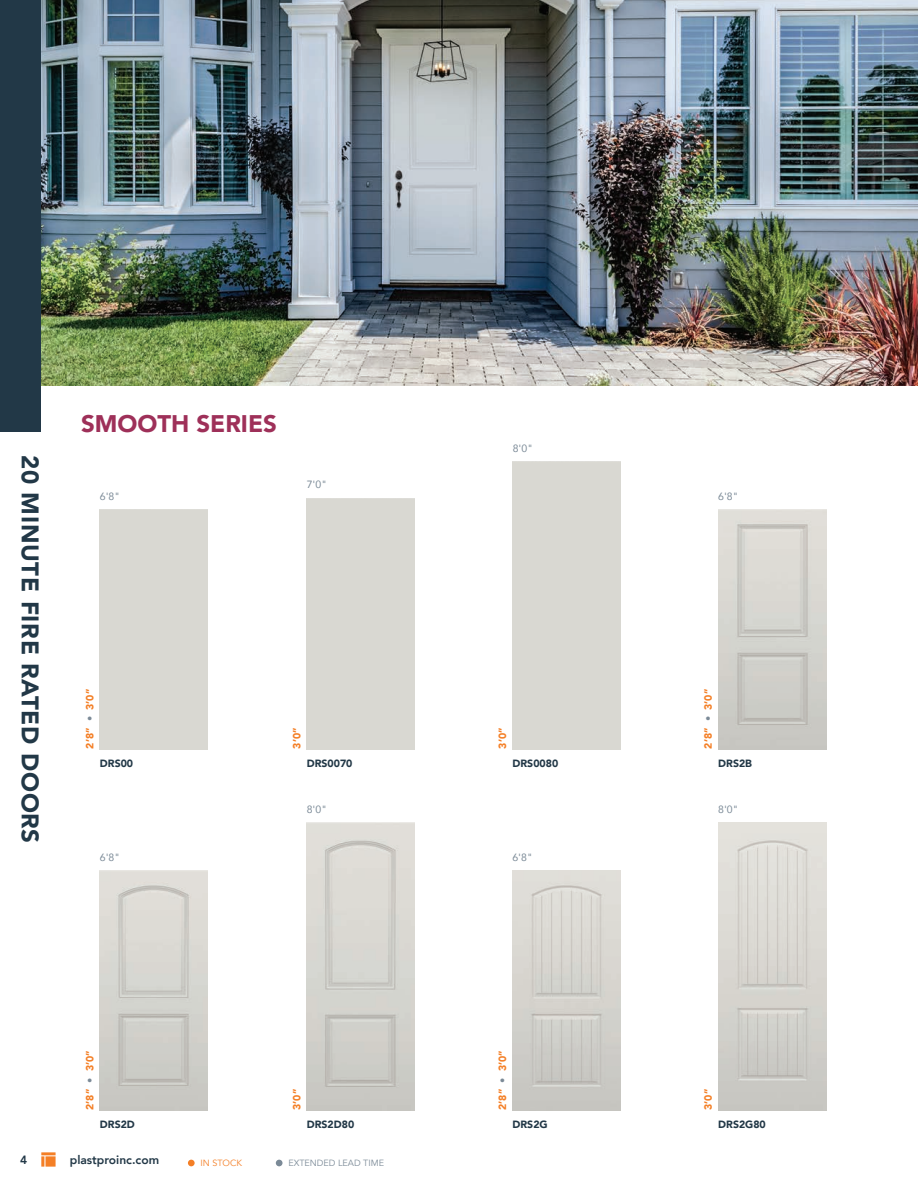
<style>
.page{position:relative;width:918px;height:1188px;background:#fff}
.page>*{position:absolute;margin:0;border:0;box-sizing:border-box;transform-origin:0 0}
.t1{font:900 24px "Avenir";letter-spacing:.03em;color:#223847}
.t2{font:900 24px "Avenir";color:#9e3059}
.t3{font:800 12px "Avenir";color:#223847}
.t4{font:900 10.5px "Avenir";color:#f47f26}
.t5{font:900 10.5px "Avenir";color:#223847}
.t6{font:10.5px "Avenir";color:#7b8a97}
.t7{font:9px "Avenir";color:#7b8a97}
.t8{font:9px "Avenir";color:#f47f26}
.s1{color:#7b8a97}
</style>
<div class="page">
<img style="left:40px;top:0;width:878px;height:385px">
<div style="left:188px;top:1160px;width:7px;height:6px;background:#f47f26;border-radius:50%"></div>
<div style="left:276px;top:1160px;width:7px;height:6px;background:#7b8a97;border-radius:50%"></div>
<div style="left:0;top:0;width:40px;height:432px;background:#223847"></div>
<img style="left:100px;top:871px;width:108px;height:240px">
<img style="left:512px;top:871px;width:108px;height:240px">
<img style="left:718px;top:510px;width:108px;height:240px">
<img style="left:307px;top:823px;width:108px;height:288px">
<img style="left:718px;top:823px;width:108px;height:288px">
<svg style="left:41px;top:1152px;width:15px;height:15px"></svg>
<h1 class="t1" style="left:51px;top:455px;width:390px;rotate:90deg">20 MINUTE FIRE RATED DOORS</h1>
<h1 class="t2" style="left:81px;top:403px;width:197px">SMOOTH SERIES</h1>
<p class="t6" style="left:100px;top:488px;width:22px">6'8"</p>
<p class="t6" style="left:307px;top:476px;width:22px">7'0"</p>
<p class="t4" style="left:81px;top:749px;width:61px;rotate:-90deg">2’8” <span class="s1">•</span> 3’0”</p>
<p class="t5" style="left:100px;top:754px;width:35px">DRS00</p>
<p class="t6" style="left:100px;top:849px;width:22px">6'8"</p>
<p class="t4" style="left:288px;top:749px;width:23px;rotate:-90deg">3’0”</p>
<p class="t5" style="left:307px;top:754px;width:47px">DRS0070</p>
<p class="t6" style="left:307px;top:801px;width:22px">8'0"</p>
<p class="t6" style="left:513px;top:440px;width:22px">8'0"</p>
<p class="t4" style="left:494px;top:749px;width:22px;rotate:-90deg">3’0”</p>
<p class="t5" style="left:513px;top:754px;width:47px">DRS0080</p>
<p class="t6" style="left:512px;top:849px;width:22px">6'8"</p>
<p class="t6" style="left:718px;top:488px;width:22px">6'8"</p>
<p class="t4" style="left:699px;top:749px;width:61px;rotate:-90deg">2’8” <span class="s1">•</span> 3’0”</p>
<p class="t5" style="left:718px;top:754px;width:35px">DRS2B</p>
<p class="t6" style="left:718px;top:801px;width:22px">8'0"</p>
<p class="t4" style="left:81px;top:1110px;width:61px;rotate:-90deg">2’8” <span class="s1">•</span> 3’0”</p>
<p class="t4" style="left:493px;top:1110px;width:61px;rotate:-90deg">2’8” <span class="s1">•</span> 3’0”</p>
<p class="t4" style="left:288px;top:1110px;width:22px;rotate:-90deg">3’0”</p>
<p class="t4" style="left:699px;top:1110px;width:22px;rotate:-90deg">3’0”</p>
<p class="t5" style="left:100px;top:1116px;width:36px">DRS2D</p>
<p class="t5" style="left:307px;top:1116px;width:49px">DRS2D80</p>
<p class="t5" style="left:513px;top:1116px;width:37px">DRS2G</p>
<p class="t5" style="left:718px;top:1116px;width:49px">DRS2G80</p>
<p class="t3" style="left:20px;top:1150px;width:9px">4</p>
<p class="t3" style="left:70px;top:1150px;width:91px">plastproinc.com</p>
<p class="t8" style="left:201px;top:1158px;width:43px">IN STOCK</p>
<p class="t7" style="left:288px;top:1158px;width:97px">EXTENDED LEAD TIME</p>
</div>
